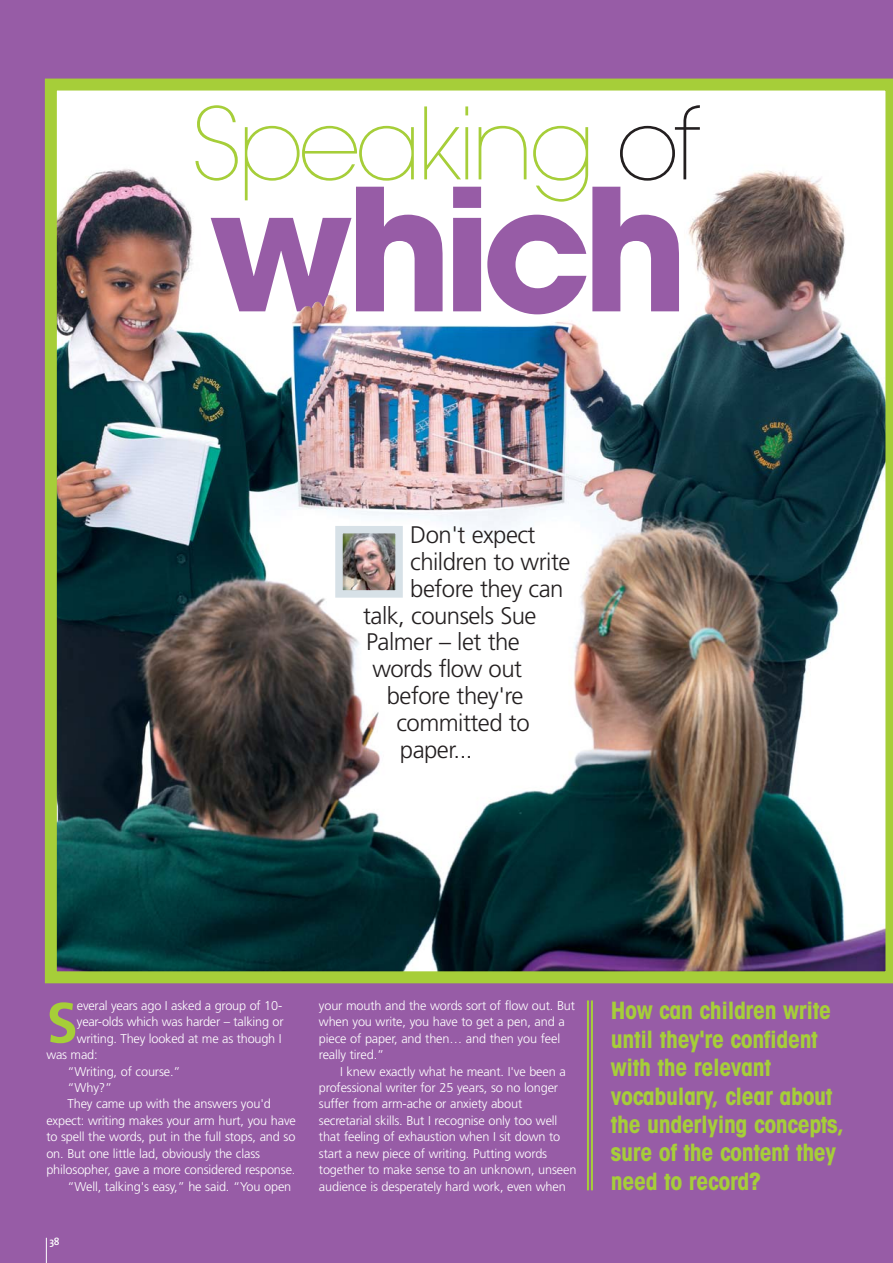
<style>
.page{position:relative;width:893px;height:1263px;background:#fff}
.page>*{position:absolute;margin:0;border:0;box-sizing:border-box;transform-origin:0 0}
.t1{font:700 168.45px "Avant Garde LT";letter-spacing:-.055em;color:#975ca6}
.t2{font:200 98.55px "Avant Garde LT";letter-spacing:-.05em;color:#a6ce39}
.t3{font:700 56.7px "Frutiger LT";color:#a6ce39}
.t4{font:700 condensed 24px/28.5px "Avant Garde LT";letter-spacing:-.015em;color:#a6ce39}
.t5{font:300 24px "Frutiger LT";letter-spacing:-.02em;color:#231f20}
.t6{font:300 12.75px/16.5px "Frutiger LT";letter-spacing:-.01em;color:#fff}
.t7{font:600 10.5px "The Sans";color:#fff}
.s1{color:#231f20}
</style>
<div class="page">
<div style="left:0;top:0;width:892px;height:1263px;background:#975ca6"></div>
<img style="left:45px;top:79px;width:847px;height:904px">
<svg style="left:46px;top:1238px;width:1px;height:25px"></svg>
<img style="left:343px;top:534px;width:52px;height:56px">
<div style="left:335px;top:526px;width:68px;height:72px;border:7px solid #d7e1e7"></div>
<img style="left:294px;top:295px;width:52px;height:28px">
<hr style="left:591px;top:1000px;width:2px;height:190px;background:#a6ce39">
<hr style="left:587px;top:1000px;width:2px;height:190px;background:#a6ce39">
<h2 class="t2" style="left:191px;top:88px;width:511px">Speaking <span class="s1">of</span></h2>
<h1 class="t1" style="left:209px;top:140px;width:481px">which</h1>
<h3 class="t5" style="left:410px;top:525px;width:127px">Don't expect</h3>
<h3 class="t5" style="left:410px;top:551px;width:162px">children to write</h3>
<h3 class="t5" style="left:410px;top:578px;width:155px">before they can</h3>
<h3 class="t5" style="left:363px;top:605px;width:175px">talk, counsels Sue</h3>
<h3 class="t5" style="left:366px;top:632px;width:155px">Palmer – let the</h3>
<h3 class="t5" style="left:372px;top:659px;width:151px">words flow out</h3>
<h3 class="t5" style="left:387px;top:685px;width:138px">before they're</h3>
<h3 class="t5" style="left:396px;top:712px;width:135px">committed to</h3>
<h3 class="t5" style="left:400px;top:739px;width:74px">paper...</h3>
<h3 class="t3" style="left:46px;top:999px;width:33px">S</h3>
<p class="t6" style="left:77px;top:998px;width:207px">everal years ago I asked a group of 10-</p>
<p class="t6" style="left:77px;top:1014px;width:208px">year-olds which was harder – talking or</p>
<p class="t6" style="left:77px;top:1031px;width:206px">writing. They looked at me as though I</p>
<p class="t6" style="left:46px;top:1047px;width:53px">was mad:</p>
<p class="t6" style="left:68px;top:1063px;width:114px">“Writing, of course.”</p>
<p class="t6" style="left:68px;top:1080px;width:46px">“Why?”</p>
<p class="t6" style="left:68px;top:1096px;width:205px">They came up with the answers you'd</p>
<p class="t6" style="left:46px;top:1113px;width:251px">expect: writing makes your arm hurt, you have</p>
<p class="t6" style="left:46px;top:1129px;width:251px">to spell the words, put in the full stops, and so</p>
<p class="t6" style="left:46px;top:1146px;width:215px">on. But one little lad, obviously the class</p>
<p class="t6" style="left:46px;top:1162px;width:251px">philosopher, gave a more considered response.</p>
<p class="t6" style="left:68px;top:1179px;width:225px">“Well, talking's easy,” he said. “You open</p>
<p class="t7" style="left:49px;top:1237px;width:12px">38</p>
<p class="t6" style="left:319px;top:998px;width:258px">your mouth and the words sort of flow out. But when you write, you have to get a pen, and a piece of paper, and then… and then you feel really tired.”</p>
<p class="t6" style="left:319px;top:1063px;width:259px;text-indent:21px">I knew exactly what he meant. I've been a professional writer for 25 years, so no longer suffer from arm-ache or anxiety about secretarial skills. But I recognise only too well that feeling of exhaustion when I sit down to start a new piece of writing. Putting words together to make sense to an unknown, unseen audience is desperately hard work, even when</p>
<h3 class="t4" style="left:611px;top:998px;width:235px">How can children write until they're confident with the relevant vocabulary, clear about the underlying concepts, sure of the content they need to record?</h3>
</div>
